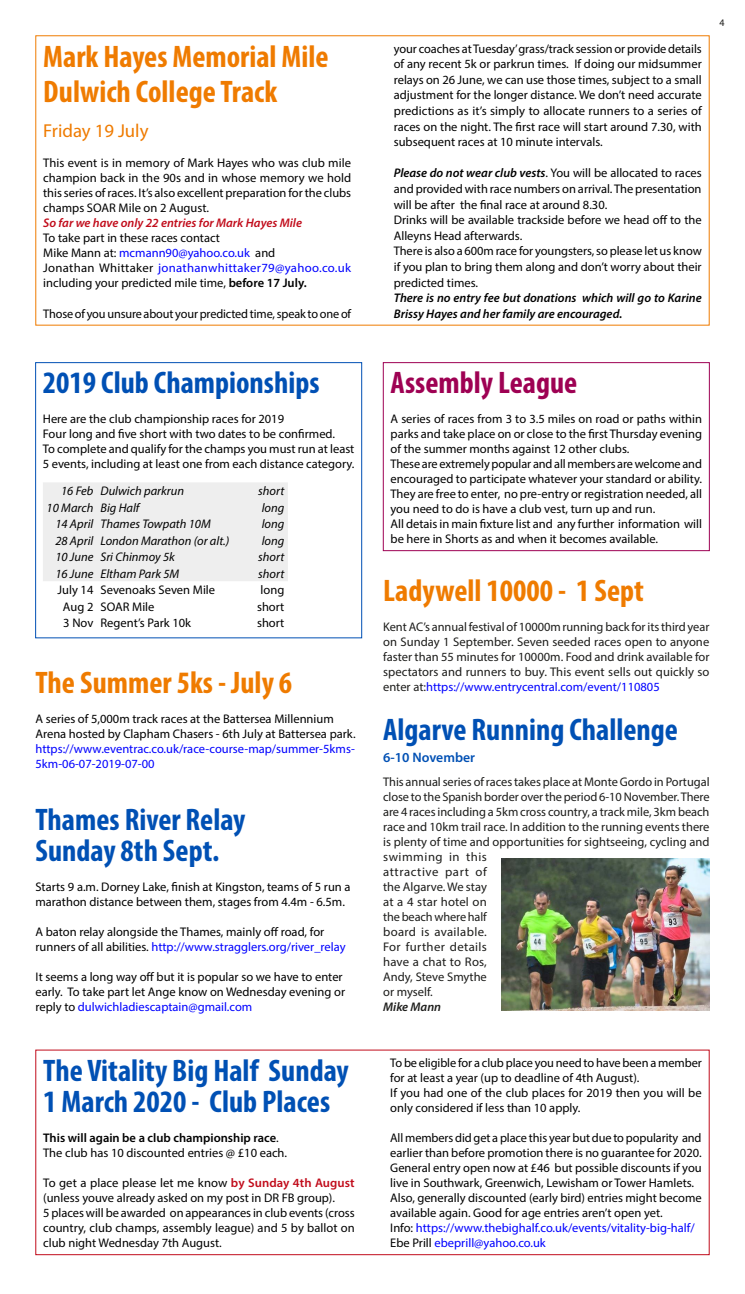
<style>
.page{position:relative;width:745px;height:1294px;background:#fff}
.page>*{position:absolute;margin:0;border:0;box-sizing:border-box;transform-origin:0 0}
.t1{font:700 condensed 31.25px/31.2px "Myriad Pro";color:#0050b4}
.t2{font:700 condensed 31.25px/35px "Myriad Pro";color:#ef7b00}
.t3{font:700 condensed 31.25px "Myriad Pro";color:#9e0153}
.t4{font:18.75px "Myriad Pro";color:#ef7b00}
.t5{font:600 13.75px "Myriad Pro";color:#0050b4}
.t6{font:12.5px/15px "Myriad Pro";color:#000}
.t7{font:12.5px/15px "Myriad Pro";color:#1d1d1b}
.t8{font:italic 12.5px "Myriad Pro";color:#000}
.t9{font:italic 600 12.5px/15.6px "Myriad Pro";color:#000}
.t10{font:12.5px/15px "Myriad Pro";color:#00f}
.t11{font:italic 600 12.5px "Myriad Pro";color:#c10c1b}
.t12{font:italic 600 12.5px "Myriad Pro";color:#1d1d1b}
.t13{font:10px "Myriad Pro";color:#1d1d1b}
.s1{color:#00f}
.s2{font-weight:600}
.s3{font-weight:600;color:#c10c1b}
.s4{font-weight:600;font-style:italic}
</style>
<div class="page">
<div style="left:383px;top:362px;width:326px;height:189px;border:1px solid #9e0153"></div>
<div style="left:43px;top:482px;width:245px;height:99px;background:#eee"></div>
<div style="left:35px;top:362px;width:326px;height:276px;border:1px solid #0050b4"></div>
<img style="left:501px;top:858px;width:208px;height:152px">
<h1 class="t2" style="left:43px;top:38px;width:287px">Mark Hayes Memorial Mile<br>Dulwich College Track</h1>
<h2 class="t4" style="left:43px;top:119px;width:107px">Friday 19 July</h2>
<p class="t6" style="left:43px;top:155px;width:309px;text-align:justify">This event is in memory of Mark Hayes who was club mile champion back in the 90s and in whose memory we hold this series of races. It’s also excellent preparation for the clubs champs SOAR Mile on 2 August.</p>
<p class="t11" style="left:43px;top:215px;width:260px">So far we have only 22 entries for Mark Hayes Mile</p>
<p class="t6" style="left:43px;top:230px;width:309px">To take part in these races contact<br>Mike Mann at: <span class="s1">mcmann90@yahoo.co.uk</span> and<br>Jonathan Whittaker <span class="s1">jonathanwhittaker79@yahoo.co.uk </span>including your predicted mile time, <span class="s2">before 17 July.</span></p>
<p class="t6" style="left:43px;top:306px;width:309px">Those of you unsure about your predicted time, speak to one of</p>
<h1 class="t1" style="left:43px;top:366px;width:278px">2019 Club Championships</h1>
<p class="t6" style="left:43px;top:411px;width:313px">Here are the club championship races for 2019<br>Four long and five short with two dates to be confirmed.<br>To complete and qualify for the champs you must run at least 5 events, including at least one from each distance category.</p>
<p class="t8" style="left:61px;top:483px;width:124px">16 Feb Dulwich parkrun</p>
<p class="t8" style="left:258px;top:483px;width:28px">short</p>
<p class="t8" style="left:47px;top:500px;width:94px">10 March Big Half</p>
<p class="t8" style="left:261px;top:500px;width:24px">long</p>
<p class="t8" style="left:55px;top:516px;width:157px">14 April Thames Towpath 10M</p>
<p class="t8" style="left:261px;top:516px;width:24px">long</p>
<p class="t8" style="left:55px;top:533px;width:175px">28 April London Marathon (or alt.)</p>
<p class="t8" style="left:261px;top:533px;width:24px">long</p>
<p class="t8" style="left:55px;top:549px;width:121px">10 June Sri Chinmoy 5k</p>
<p class="t8" style="left:258px;top:549px;width:28px">short</p>
<p class="t8" style="left:55px;top:565px;width:125px">16 June Eltham Park 5M</p>
<p class="t8" style="left:258px;top:565px;width:28px">short</p>
<p class="t6" style="left:57px;top:582px;width:159px">July 14 Sevenoaks Seven Mile</p>
<p class="t6" style="left:260px;top:582px;width:25px">long</p>
<p class="t6" style="left:63px;top:598px;width:93px">Aug 2 SOAR Mile</p>
<p class="t6" style="left:257px;top:598px;width:29px">short</p>
<p class="t6" style="left:63px;top:615px;width:129px">3 Nov Regent’s Park 10k</p>
<p class="t6" style="left:257px;top:615px;width:29px">short</p>
<h1 class="t2" style="left:35px;top:664px;width:258px">The Summer 5ks - July 6</h1>
<p class="t6" style="left:35px;top:711px;width:321px">A series of 5,000m track races at the Battersea Millennium<br>Arena hosted by Clapham Chasers - 6th July at Battersea park.</p>
<p class="t10" style="left:35px;top:741px;width:321px">https://www.eventrac.co.uk/race-course-map/summer-5kms-<br>5km-06-07-2019-07-00</p>
<h1 class="t1" style="left:35px;top:803px;width:211px">Thames River Relay<br>Sunday 8th Sept.</h1>
<p class="t6" style="left:35px;top:879px;width:316px">Starts 9 a.m. Dorney Lake, finish at Kingston, teams of 5 run a marathon distance between them, stages from 4.4m - 6.5m.</p>
<p class="t6" style="left:35px;top:924px;width:311px">A baton relay alongside the Thames, mainly off road, for runners of all abilities. <span class="s1">http://www.stragglers.org/river_relay</span></p>
<p class="t6" style="left:35px;top:969px;width:311px">It seems a long way off but it is popular so we have to enter early. To take part let Ange know on Wednesday evening or reply to <span class="s1">dulwichladiescaptain@gmail.com</span></p>
<h1 class="t1" style="left:43px;top:1054px;width:307px">The Vitality Big Half Sunday<br>1 March 2020 - Club Places</h1>
<p class="t6" style="left:43px;top:1130px;width:245px"><span class="s2">This will again be a club championship race</span>.<br>The club has 10 discounted entries @ £10 each.</p>
<p class="t6" style="left:43px;top:1175px;width:313px">To get a place please let me know <span class="s3">by Sunday 4th August </span>(unless youve already asked on my post in DR FB group).<br>5 places will be awarded on appearances in club events (cross country, club champs, assembly league) and 5 by ballot on club night Wednesday 7th August.</p>
<p class="t6" style="left:393px;top:40px;width:309px;line-height:15.6px;text-align:justify">your coaches at Tuesday’ grass/track session or provide details of any recent 5k or parkrun times. If doing our midsummer relays on 26 June, we can use those times, subject to a small adjustment for the longer distance. We don’t need accurate predictions as it’s simply to allocate runners to a series of races on the night. The first race will start around 7.30, with subsequent races at 10 minute intervals.</p>
<p class="t6" style="left:393px;top:165px;width:309px;line-height:15.6px"><span class="s4">Please do not wear club vests</span>. You will be allocated to races and provided with race numbers on arrival. The presentation will be after the final race at around 8.30.<br>Drinks will be available trackside before we head off to the Alleyns Head afterwards.<br>There is also a 600m race for youngsters, so please let us know if you plan to bring them along and don’t worry about their predicted times.</p>
<p class="t9" style="left:393px;top:290px;width:309px">There is no entry fee but donations which will go to Karine<br>Brissy Hayes and her family are encouraged.</p>
<p class="t13" style="left:718px;top:16px;width:7px">4</p>
<h1 class="t3" style="left:390px;top:363px;width:188px">Assembly League</h1>
<p class="t6" style="left:390px;top:411px;width:313px">A series of races from 3 to 3.5 miles on road or paths within parks and take place on or close to the first Thursday evening of the summer months against 12 other clubs.<br>These are extremely popular and all members are welcome and encouraged to participate whatever your standard or ability.<br>They are free to enter, no pre-entry or registration needed, all you need to do is have a club vest, turn up and run.<br>All detais in main fixture list and any further information will be here in Shorts as and when it becomes available.</p>
<h1 class="t2" style="left:383px;top:572px;width:262px">Ladywell 10000 - 1 Sept</h1>
<p class="t7" style="left:383px;top:618px;width:328px;text-align:justify">Kent AC’s annual festival of 10000m running back for its third year on Sunday 1 September. Seven seeded races open to anyone faster than 55 minutes for 10000m. Food and drink available for spectators and runners to buy. This event sells out quickly so enter at:<span class="s1">https://www.entrycentral.com/event/110805</span></p>
<h1 class="t1" style="left:383px;top:713px;width:296px">Algarve Running Challenge</h1>
<p class="t5" style="left:383px;top:748px;width:93px">6-10 November</p>
<p class="t7" style="left:383px;top:774px;width:328px">This annual series of races takes place at Monte Gordo in Portugal close to the Spanish border over the period 6-10 November. There are 4 races including a 5km cross country, a track mile, 3km beach race and 10km trail race. In addition to the running events there is plenty of time and opportunities for sightseeing, cycling and swimming in this<br>attractive part of<br>the Algarve. We stay<br>at a 4 star hotel on<br>the beach where half<br>board is available.<br>For further details<br>have a chat to Ros,<br>Andy, Steve Smythe<br>or myself.</p>
<p class="t12" style="left:383px;top:999px;width:59px">Mike Mann</p>
<p class="t6" style="left:390px;top:1054px;width:313px">To be eligible for a club place you need to have been a member for at least a year (up to deadline of 4th August).<br>If you had one of the club places for 2019 then you will be only considered if less than 10 apply.</p>
<p class="t6" style="left:390px;top:1130px;width:313px">All members did get a place this year but due to popularity and earlier than before promotion there is no guarantee for 2020.<br>General entry open now at £46 but possible discounts if you live in Southwark, Greenwich, Lewisham or Tower Hamlets.<br>Also, generally discounted (early bird) entries might become available again. Good for age entries aren’t open yet.<br>Info: <span class="s1">https://www.thebighalf.co.uk/events/vitality-big-half/ </span>Ebe Prill <span class="s1">ebeprill@yahoo.co.uk</span></p>
</div>
